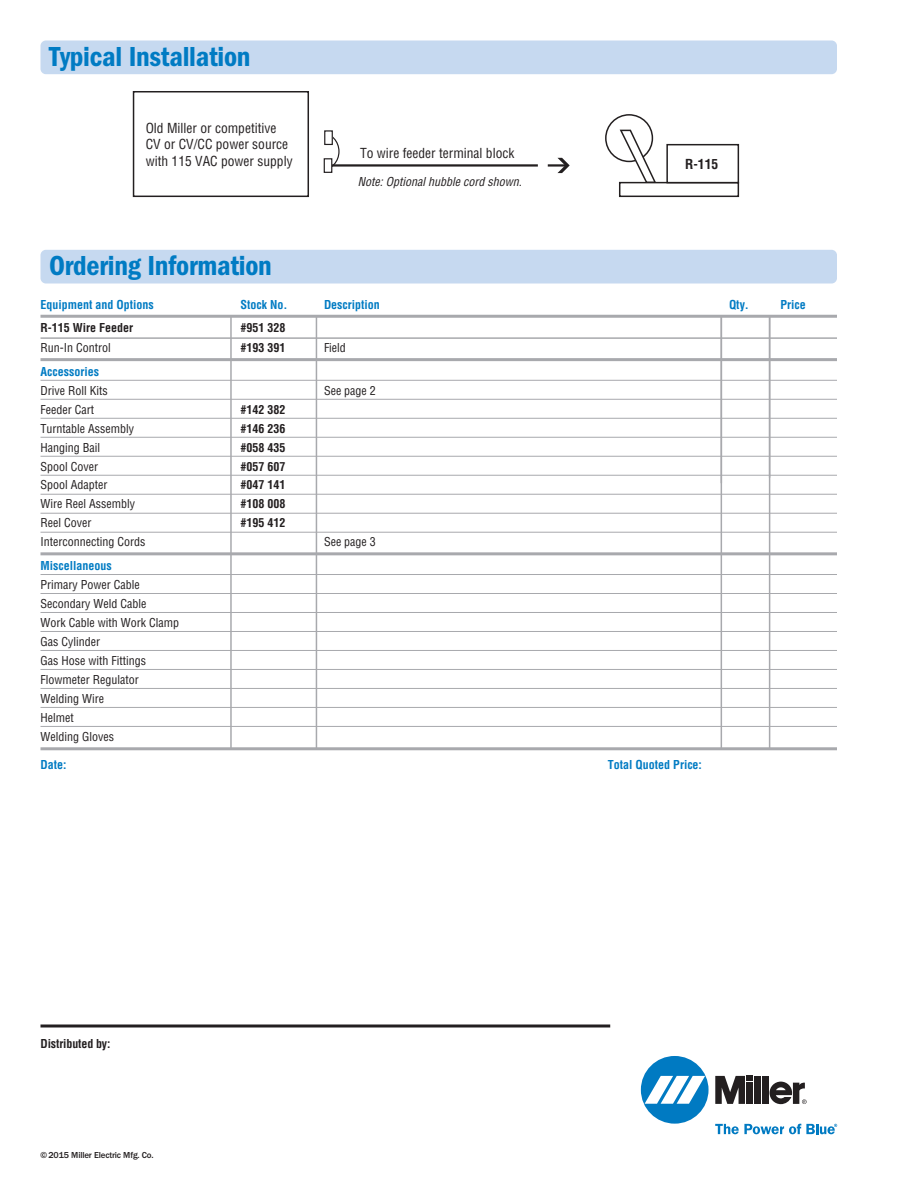
<style>
.page{position:relative;width:918px;height:1188px;background:#fff}
.page>*{position:absolute;margin:0;border:0;box-sizing:border-box;transform-origin:0 0}
.t1{font:28.5px "ITC Franklin Gothic Std Dm Cd";letter-spacing:-.01em;color:#007bc3}
.t2{font:condensed 13.5px/16.5px "Helvetica";color:#231f20}
.t3{font:700 condensed 13.5px "Helvetica";color:#231f20}
.t4{font:condensed 12px/19px "Helvetica";color:#231f20}
.t5{font:700 condensed 12px "Helvetica";color:#007bc3}
.t6{font:700 condensed 12px "Helvetica";color:#231f20}
.t7{font:italic condensed 12px "Helvetica";color:#231f20}
.t8{font:500 9px "ITC Franklin Gothic Std";letter-spacing:-.02em;color:#231f20}
</style>
<div class="page">
<div style="left:40px;top:250px;width:797px;height:34px;background:#c6d9f0;border-radius:5px"></div>
<div style="left:641px;top:1056px;width:68px;height:68px;background:#007ac2;border-radius:50%"></div>
<svg style="left:645px;top:1076px;width:60px;height:28px"></svg>
<div style="left:754px;top:1076px;width:7px;height:28px;background:#231f20"></div>
<div style="left:763px;top:1076px;width:6px;height:28px;background:#231f20"></div>
<svg style="left:715px;top:1076px;width:38px;height:28px"></svg>
<svg style="left:770px;top:1082px;width:37px;height:22px"></svg>
<svg style="left:715px;top:1124px;width:122px;height:10px"></svg>
<svg style="left:40px;top:1024px;width:570px;height:4px;background:#595657"></svg>
<hr style="left:40px;top:315px;width:797px;height:3px;background:#a8a9ad">
<hr style="left:40px;top:337px;width:797px;height:2px;background:#a8a9ad">
<hr style="left:40px;top:358px;width:797px;height:3px;background:#a8a9ad">
<hr style="left:40px;top:380px;width:797px;height:1px;background:#a8a9ad">
<hr style="left:40px;top:399px;width:797px;height:1px;background:#a8a9ad">
<hr style="left:40px;top:418px;width:797px;height:1px;background:#a8a9ad">
<hr style="left:40px;top:437px;width:797px;height:1px;background:#a8a9ad">
<hr style="left:40px;top:456px;width:797px;height:1px;background:#a8a9ad">
<hr style="left:40px;top:475px;width:797px;height:1px;background:#a8a9ad">
<hr style="left:40px;top:494px;width:797px;height:1px;background:#a8a9ad">
<hr style="left:40px;top:513px;width:797px;height:1px;background:#a8a9ad">
<hr style="left:40px;top:532px;width:797px;height:1px;background:#a8a9ad">
<hr style="left:40px;top:552px;width:797px;height:3px;background:#a8a9ad">
<hr style="left:40px;top:574px;width:797px;height:1px;background:#a8a9ad">
<hr style="left:40px;top:593px;width:797px;height:1px;background:#a8a9ad">
<hr style="left:40px;top:612px;width:797px;height:1px;background:#a8a9ad">
<hr style="left:40px;top:631px;width:797px;height:1px;background:#a8a9ad">
<hr style="left:40px;top:650px;width:797px;height:1px;background:#a8a9ad">
<hr style="left:40px;top:669px;width:797px;height:1px;background:#a8a9ad">
<hr style="left:40px;top:688px;width:797px;height:1px;background:#a8a9ad">
<hr style="left:40px;top:707px;width:797px;height:1px;background:#a8a9ad">
<hr style="left:40px;top:726px;width:797px;height:1px;background:#a8a9ad">
<hr style="left:40px;top:747px;width:797px;height:3px;background:#a8a9ad">
<hr style="left:230px;top:315px;width:2px;height:434px;background:#a8a9ad">
<hr style="left:316px;top:315px;width:1px;height:434px;background:#a8a9ad">
<hr style="left:721px;top:315px;width:1px;height:434px;background:#a8a9ad">
<hr style="left:769px;top:315px;width:1px;height:434px;background:#a8a9ad">
<div style="left:40px;top:40px;width:797px;height:34px;background:#c6d9f0;border-radius:5px"></div>
<svg style="left:305px;top:133px;width:34px;height:37px"></svg>
<div style="left:304px;top:132px;width:36px;height:38px;border:1px solid #231f20;border-radius:50%"></div>
<div style="left:286px;top:117px;width:46px;height:75px;background:#fff"></div>
<div style="left:605px;top:114px;width:48px;height:48px;border:2px solid #231f20;border-radius:50%"></div>
<svg style="left:618px;top:129px;width:40px;height:53px"></svg>
<div style="left:619px;top:182px;width:120px;height:15px;border:2px solid #231f20"></div>
<div style="left:666px;top:144px;width:73px;height:39px;border:2px solid #231f20"></div>
<div style="left:133px;top:91px;width:176px;height:106px;border:2px solid #231f20"></div>
<div style="left:324px;top:130px;width:9px;height:15px;border:1px solid #231f20"></div>
<hr style="left:332px;top:164px;width:206px;height:3px;background:#231f20">
<hr style="left:548px;top:164px;width:17px;height:3px;background:#231f20">
<svg style="left:557px;top:158px;width:13px;height:15px"></svg>
<div style="left:324px;top:158px;width:8px;height:15px;border:1px solid #231f20"></div>
<h1 class="t1" style="left:49px;top:47px;width:203px">Typical Installation</h1>
<p class="t2" style="left:146px;top:121px;width:148px">Old Miller or competitive<br>CV or CV/CC power source with 115 VAC power supply</p>
<h1 class="t1" style="left:49px;top:256px;width:224px">Ordering Information</h1>
<p class="t2" style="left:360px;top:146px;width:156px">To wire feeder terminal block</p>
<p class="t7" style="left:358px;top:177px;width:168px">Note:Optionalhubble cord shown.</p>
<p class="t3" style="left:685px;top:159px;width:34px">R-115</p>
<p class="t5" style="left:40px;top:300px;width:115px">Equipment and Options</p>
<p class="t5" style="left:241px;top:300px;width:48px">Stock No.</p>
<p class="t5" style="left:324px;top:300px;width:57px">Description</p>
<p class="t5" style="left:729px;top:300px;width:21px">Qty.</p>
<p class="t5" style="left:781px;top:300px;width:27px">Price</p>
<p class="t6" style="left:40px;top:323px;width:94px">R-115 Wire Feeder</p>
<p class="t6" style="left:241px;top:323px;width:46px">#951 328</p>
<p class="t4" style="left:40px;top:339px;width:72px">Run-In Control</p>
<p class="t6" style="left:241px;top:343px;width:46px">#193 391</p>
<p class="t4" style="left:324px;top:339px;width:23px">Field</p>
<p class="t5" style="left:40px;top:367px;width:60px">Accessories</p>
<p class="t4" style="left:40px;top:382px;width:69px">Drive Roll Kits</p>
<p class="t4" style="left:324px;top:382px;width:53px">See page 2</p>
<p class="t4" style="left:40px;top:401px;width:55px">Feeder Cart</p>
<p class="t6" style="left:241px;top:405px;width:46px">#142 382</p>
<p class="t4" style="left:40px;top:420px;width:95px">Turntable Assembly</p>
<p class="t6" style="left:241px;top:424px;width:46px">#146 236</p>
<p class="t4" style="left:40px;top:439px;width:61px">Hanging Bail</p>
<p class="t6" style="left:241px;top:443px;width:46px">#058 435</p>
<p class="t4" style="left:40px;top:458px;width:59px">Spool Cover</p>
<p class="t6" style="left:241px;top:462px;width:46px">#057 607</p>
<p class="t4" style="left:40px;top:477px;width:68px">Spool Adapter</p>
<p class="t6" style="left:241px;top:481px;width:46px">#047 141</p>
<p class="t4" style="left:40px;top:496px;width:96px">Wire Reel Assembly</p>
<p class="t6" style="left:241px;top:499px;width:46px">#108 008</p>
<p class="t4" style="left:40px;top:515px;width:52px">Reel Cover</p>
<p class="t6" style="left:241px;top:518px;width:46px">#195 412</p>
<p class="t4" style="left:40px;top:534px;width:106px">Interconnecting Cords</p>
<p class="t4" style="left:324px;top:534px;width:53px">See page 3</p>
<p class="t5" style="left:40px;top:561px;width:73px">Miscellaneous</p>
<p class="t4" style="left:40px;top:576px;width:140px">Primary Power Cable<br>Secondary Weld Cable<br>Work Cable with Work Clamp<br>Gas Cylinder<br>Gas Hose with Fittings<br>Flowmeter Regulator<br>Welding Wire<br>Helmet<br>Welding Gloves</p>
<p class="t5" style="left:40px;top:760px;width:28px">Date:</p>
<p class="t5" style="left:608px;top:760px;width:96px">Total Quoted Price:</p>
<p class="t6" style="left:41px;top:1040px;width:71px">Distributed by:</p>
<p class="t8" style="left:40px;top:1150px;width:115px">© 2015 Miller Electric Mfg. Co.</p>
</div>
